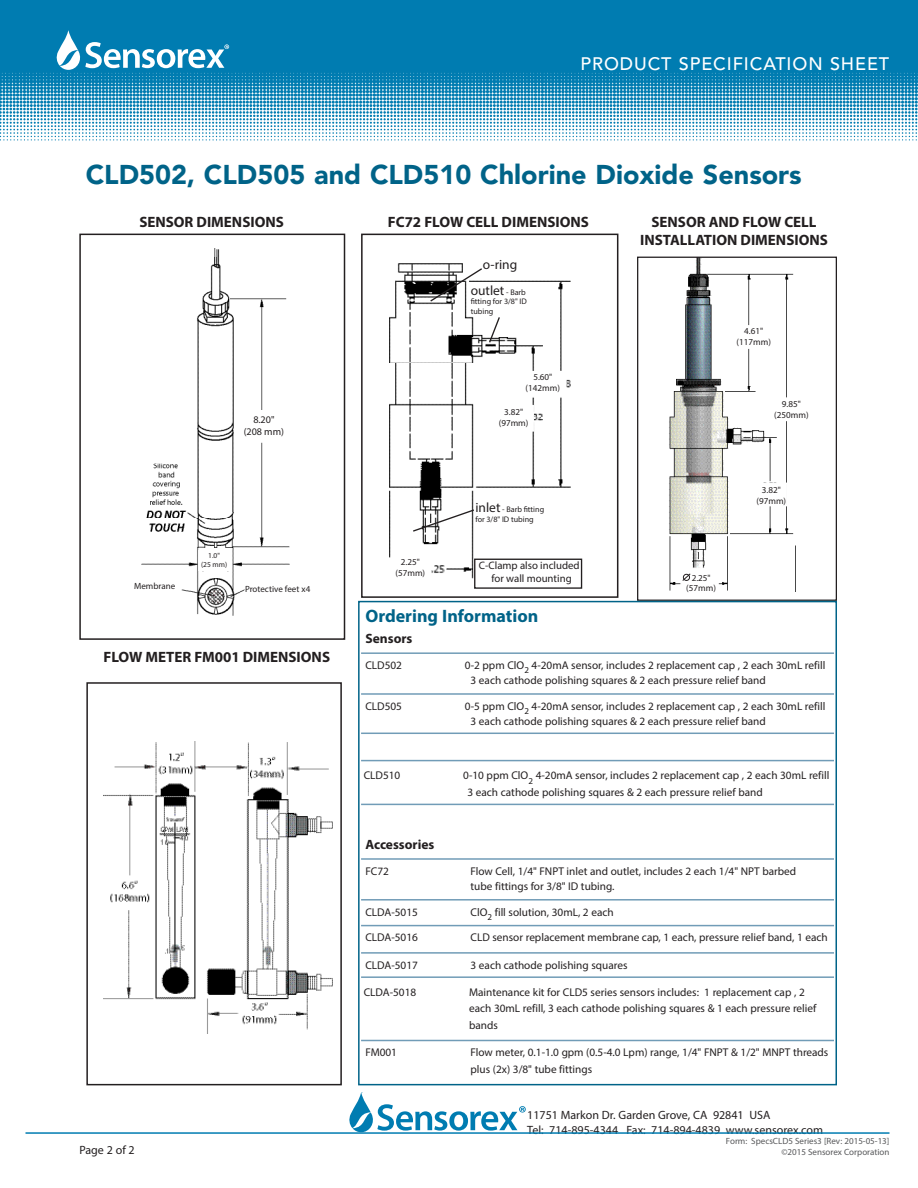
<style>
.page{position:relative;width:918px;height:1188px;background:#fff}
.page>*{position:absolute;margin:0;border:0;box-sizing:border-box;transform-origin:0 0}
.t1{font:900 27px "Avenir LT";color:#006388}
.t2{font:500 18px "Avenir LT";letter-spacing:.05em;color:#fff}
.t3{font:700 18px "Myriad Pro";color:#006388}
.t4{font:700 15px "Myriad Pro";color:#231f20}
.SpecsHeading{font:700 13.5px "Myriad Pro";color:#231f20}
.t5{font:13.5px "Myriad Pro";color:#231f20}
.SpecsHeading-2{font:12px "Myriad Pro";color:#231f20}
.SpecPoints_lined{font:11.25px/15px "Myriad Pro";color:#231f20}
.BulletPoints_lined{font:11.25px/16.5px "Myriad Pro";color:#231f20}
.t6{font:10.8px "Myriad Pro";color:#231f20}
.t7{font:10.2px "Myriad Pro";color:#231f20}
.t8{font:9.15px "Myriad Pro";color:#231f20}
.t9{font:9px/10.8px "Myriad Pro";color:#57585a;text-align:right}
.SpecsHeading-3{font:9px "Myriad Pro";color:#231f20}
.t10{font:8.1px/9.8px "Myriad Pro";color:#231f20}
.t11{font:7.5px "Myriad Pro";color:#231f20}
.s1{font-size:8.1px}
.s2{font-size:13.5px}
</style>
<div class="page">
<svg style="left:349px;top:1092px;width:177px;height:40px"></svg>
<svg style="left:0;top:140px;width:917px;height:1px"></svg>
<div style="left:0;top:0;width:918px;height:70px;background:#007cb1"></div>
<svg style="left:0;top:30px;width:918px;height:110px"></svg>
<img style="left:103px;top:741px;width:230px;height:292px">
<div style="left:86px;top:682px;width:256px;height:403px;border:2px solid #231f20"></div>
<img style="left:389px;top:263px;width:194px;height:326px">
<div style="left:361px;top:234px;width:257px;height:364px;border:2px solid #231f20"></div>
<div style="left:517px;top:371px;width:50px;height:27px;background:#fff"></div>
<div style="left:489px;top:405px;width:45px;height:27px;background:#fff"></div>
<div style="left:388px;top:557px;width:43px;height:27px;background:#fff"></div>
<div style="left:474px;top:559px;width:108px;height:30px;border:1px solid #231f20"></div>
<svg style="left:429px;top:267px;width:55px;height:36px"></svg>
<svg style="left:411px;top:508px;width:65px;height:25px"></svg>
<svg style="left:488px;top:316px;width:13px;height:28px"></svg>
<img style="left:669px;top:259px;width:125px;height:332px">
<div style="left:637px;top:257px;width:200px;height:344px;border:1px solid #231f20"></div>
<div style="left:680px;top:568px;width:39px;height:23px;background:#fff"></div>
<svg style="left:682px;top:573px;width:9px;height:8px"></svg>
<div style="left:729px;top:325px;width:44px;height:24px;background:#fff"></div>
<div style="left:766px;top:397px;width:44px;height:24px;background:#fff"></div>
<div style="left:750px;top:483px;width:38px;height:23px;background:#fff"></div>
<hr style="left:361px;top:652px;width:473px;height:2px;background:#719cb7">
<hr style="left:361px;top:693px;width:473px;height:2px;background:#719cb7">
<hr style="left:361px;top:733px;width:473px;height:1px;background:#719cb7">
<hr style="left:361px;top:760px;width:473px;height:1px;background:#719cb7">
<hr style="left:361px;top:804px;width:473px;height:1px;background:#719cb7">
<hr style="left:361px;top:858px;width:473px;height:2px;background:#719cb7">
<hr style="left:361px;top:899px;width:473px;height:2px;background:#719cb7">
<hr style="left:361px;top:925px;width:473px;height:1px;background:#719cb7">
<hr style="left:361px;top:952px;width:473px;height:2px;background:#719cb7">
<hr style="left:361px;top:976px;width:473px;height:2px;background:#719cb7">
<hr style="left:361px;top:1040px;width:473px;height:1px;background:#719cb7">
<div style="left:358px;top:601px;width:479px;height:484px;border:2px solid #006388"></div>
<img style="left:141px;top:248px;width:148px;height:368px">
<div style="left:79px;top:234px;width:266px;height:406px;border:2px solid #231f20"></div>
<div style="left:235px;top:413px;width:55px;height:30px;background:#fff"></div>
<div style="left:198px;top:550px;width:32px;height:21px;background:#fff"></div>
<div style="left:131px;top:577px;width:48px;height:21px;background:#fff"></div>
<div style="left:244px;top:577px;width:49px;height:21px;background:#fff"></div>
<hr style="left:26px;top:1132px;width:864px;height:2px;background:#007cb1">
<p class="t2" style="left:581px;top:54px;width:310px">PRODUCT SPECIFICATION SHEET</p>
<p class="t1" style="left:86px;top:158px;width:718px">CLD502, CLD505 and CLD510 Chlorine Dioxide Sensors</p>
<p class="t4" style="left:139px;top:212px;width:146px">SENSOR DIMENSIONS</p>
<p class="t7" style="left:253px;top:414px;width:23px">8.20"</p>
<p class="t7" style="left:244px;top:426px;width:42px">(208 mm)</p>
<p class="t11" style="left:208px;top:551px;width:13px">1.0"</p>
<p class="t11" style="left:201px;top:560px;width:28px">(25 mm)</p>
<p class="SpecsHeading-3" style="left:134px;top:581px;width:43px">Membrane</p>
<p class="SpecsHeading-3" style="left:245px;top:583px;width:67px">Protective feet x4</p>
<p class="t4" style="left:103px;top:647px;width:228px">FLOW METER FM001 DIMENSIONS</p>
<p class="SpecsHeading-2" style="left:79px;top:1142px;width:57px">Page 2 of 2</p>
<p class="t4" style="left:388px;top:212px;width:203px">FC72 FLOW CELL DIMENSIONS</p>
<p class="t4" style="left:651px;top:212px;width:167px">SENSOR AND FLOW CELL</p>
<p class="t4" style="left:640px;top:230px;width:189px">INSTALLATION DIMENSIONS</p>
<p class="t8" style="left:401px;top:557px;width:20px">2.25"</p>
<p class="t8" style="left:396px;top:568px;width:31px">(57mm)</p>
<p class="t5" style="left:483px;top:256px;width:36px">o-ring</p>
<p class="t5" style="left:471px;top:282px;width:57px">outlet <span class="s1">- Barb</span></p>
<p class="t10" style="left:471px;top:297px;width:58px">fitting for 3/8" ID tubing</p>
<p class="t8" style="left:533px;top:371px;width:20px">5.60"</p>
<p class="t8" style="left:526px;top:382px;width:36px">(142mm)</p>
<p class="t8" style="left:504px;top:406px;width:20px">3.82"</p>
<p class="t8" style="left:499px;top:417px;width:31px">(97mm)</p>
<p class="t10" style="left:475px;top:504px;width:70px"><span class="s2">inlet</span> - Barb fitting for 3/8" ID tubing</p>
<p class="t6" style="left:479px;top:559px;width:102px">C-Clamp also included</p>
<p class="t6" style="left:491px;top:572px;width:82px">for wall mounting</p>
<p class="t8" style="left:744px;top:326px;width:20px">4.61"</p>
<p class="t8" style="left:737px;top:337px;width:36px">(117mm)</p>
<p class="t8" style="left:782px;top:398px;width:20px">9.85"</p>
<p class="t8" style="left:774px;top:409px;width:36px">(250mm)</p>
<p class="t8" style="left:762px;top:484px;width:20px">3.82"</p>
<p class="t8" style="left:757px;top:495px;width:31px">(97mm)</p>
<p class="t8" style="left:692px;top:572px;width:20px">2.25"</p>
<p class="t8" style="left:686px;top:583px;width:31px">(57mm)</p>
<p class="t3" style="left:365px;top:604px;width:174px">Ordering Information</p>
<p class="SpecsHeading" style="left:365px;top:630px;width:49px">Sensors</p>
<p class="SpecPoints_lined" style="left:365px;top:657px;width:38px">CLD502</p>
<p class="SpecPoints_lined" style="left:471px;top:657px;width:356px;text-indent:-6px">0-2 ppm ClO<sub>2</sub> 4-20mA sensor, includes 2 replacement cap , 2 each 30mL refill<br>3 each cathode polishing squares &amp; 2 each pressure relief band</p>
<p class="SpecPoints_lined" style="left:365px;top:698px;width:38px">CLD505</p>
<p class="SpecPoints_lined" style="left:471px;top:698px;width:356px;text-indent:-6px">0-5 ppm ClO<sub>2</sub> 4-20mA sensor, includes 2 replacement cap , 2 each 30mL refill<br>3 each cathode polishing squares &amp; 2 each pressure relief band</p>
<p class="BulletPoints_lined" style="left:364px;top:767px;width:38px">CLD510</p>
<p class="BulletPoints_lined" style="left:468px;top:767px;width:363px;text-indent:-4px">0-10 ppm ClO<sub>2</sub> 4-20mA sensor, includes 2 replacement cap , 2 each 30mL refill<br>3 each cathode polishing squares &amp; 2 each pressure relief band</p>
<p class="SpecsHeading" style="left:365px;top:836px;width:70px">Accessories</p>
<p class="SpecPoints_lined" style="left:365px;top:863px;width:25px">FC72</p>
<p class="SpecPoints_lined" style="left:471px;top:863px;width:327px">Flow Cell, 1/4" FNPT inlet and outlet, includes 2 each 1/4" NPT barbed tube fittings for 3/8" ID tubing.</p>
<p class="SpecPoints_lined" style="left:365px;top:904px;width:54px">CLDA-5015</p>
<p class="SpecPoints_lined" style="left:471px;top:904px;width:145px">ClO<sub>2</sub> fill solution, 30mL, 2 each</p>
<p class="SpecPoints_lined" style="left:365px;top:930px;width:54px">CLDA-5016</p>
<p class="SpecPoints_lined" style="left:471px;top:930px;width:359px">CLD sensor replacement membrane cap, 1 each, pressure relief band, 1 each</p>
<p class="SpecPoints_lined" style="left:365px;top:957px;width:54px">CLDA-5017</p>
<p class="SpecPoints_lined" style="left:471px;top:957px;width:158px">3 each cathode polishing squares</p>
<p class="BulletPoints_lined" style="left:364px;top:984px;width:54px">CLDA-5018</p>
<p class="BulletPoints_lined" style="left:469px;top:984px;width:349px">Maintenance kit for CLD5 series sensors includes: 1 replacement cap , 2 each 30mL refill, 3 each cathode polishing squares &amp; 1 each pressure relief bands</p>
<p class="SpecPoints_lined" style="left:365px;top:1045px;width:33px">FM001</p>
<p class="SpecPoints_lined" style="left:471px;top:1044px;width:359px;line-height:16.5px">Flow meter, 0.1-1.0 gpm (0.5-4.0 Lpm) range, 1/4" FNPT &amp; 1/2" MNPT threads plus (2x) 3/8" tube fittings</p>
<p class="SpecsHeading-2" style="left:527px;top:1108px;width:245px">11751 Markon Dr. Garden Grove, CA 92841 USA</p>
<p class="SpecsHeading-2" style="left:527px;top:1122px;width:297px">Tel: 714-895-4344 Fax: 714-894-4839 www.sensorex.com</p>
<p class="t9" style="left:726px;top:1135px;width:165px">Form: SpecsCLD5 Series3 [Rev: 2015-05-13] ©2015 Sensorex Corporation</p>
</div>
